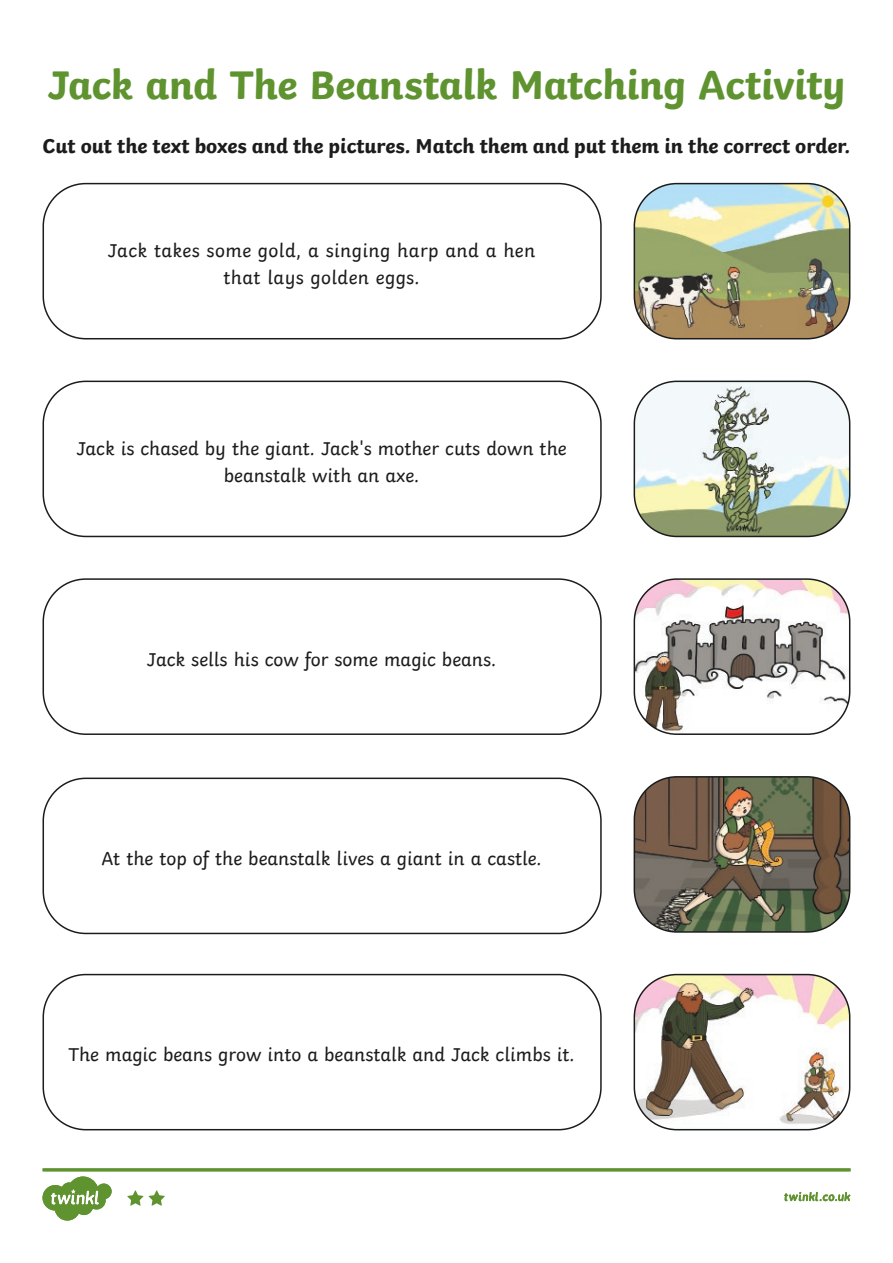
<style>
.page{position:relative;width:893px;height:1263px;background:#fff}
.page>*{position:absolute;margin:0;border:0;box-sizing:border-box;transform-origin:0 0}
.Heading_1{font:700 42px "Twinkl";letter-spacing:-.01em;color:#5f932f}
.Heading_3{font:700 21px "Twinkl";color:#1c1c1c}
.KS2_Body_Copy{font:19.5px/27px "Twinkl";color:#1c1c1c;text-align:center}
.KS2_Body_Copy-2{font:19.5px/27px "Twinkl";letter-spacing:.02em;color:#1c1c1c;text-align:center}
</style>
<div class="page">
<svg style="left:42px;top:1168px;width:808px;height:52px"></svg>
<div style="left:43px;top:777px;width:559px;height:157px;border:2px solid #1c1c1c;border-radius:43px"></div>
<div style="left:43px;top:381px;width:559px;height:156px;border:2px solid #1c1c1c;border-radius:43px"></div>
<div style="left:43px;top:578px;width:559px;height:157px;border:2px solid #1c1c1c;border-radius:43px"></div>
<img style="left:634px;top:184px;width:216px;height:155px">
<div style="left:634px;top:183px;width:216px;height:156px;border:2px solid #1c1c1c;border-radius:43px"></div>
<img style="left:634px;top:381px;width:216px;height:155px">
<div style="left:634px;top:381px;width:216px;height:156px;border:2px solid #1c1c1c;border-radius:43px"></div>
<img style="left:634px;top:581px;width:216px;height:153px">
<div style="left:634px;top:578px;width:216px;height:157px;border:2px solid #1c1c1c;border-radius:43px"></div>
<img style="left:634px;top:777px;width:216px;height:153px">
<div style="left:634px;top:776px;width:216px;height:157px;border:2px solid #1c1c1c;border-radius:43px"></div>
<img style="left:634px;top:974px;width:216px;height:156px">
<div style="left:634px;top:974px;width:216px;height:156px;border:2px solid #1c1c1c;border-radius:43px"></div>
<div style="left:43px;top:974px;width:559px;height:156px;border:2px solid #1c1c1c;border-radius:43px"></div>
<div style="left:43px;top:183px;width:559px;height:156px;border:2px solid #1c1c1c;border-radius:43px"></div>
<p class="Heading_1" style="left:47px;top:50px;width:800px">Jack and The Beanstalk Matching Activity</p>
<p class="Heading_3" style="left:43px;top:128px;width:809px">Cut out the text boxes and the pictures. Match them and put them in the correct order.</p>
<p class="KS2_Body_Copy-2" style="left:108px;top:235px;width:429px">Jack takes some gold, a singing harp and a hen that lays golden eggs.</p>
<p class="KS2_Body_Copy" style="left:76px;top:433px;width:492px">Jack is chased by the giant. Jack's mother cuts down the beanstalk with an axe.</p>
<p class="KS2_Body_Copy" style="left:147px;top:644px;width:351px">Jack sells his cow for some magic beans.</p>
<p class="KS2_Body_Copy" style="left:101px;top:843px;width:442px">At the top of the beanstalk lives a giant in a castle.</p>
<p class="KS2_Body_Copy" style="left:68px;top:1039px;width:508px">The magic beans grow into a beanstalk and Jack climbs it.</p>
</div>
